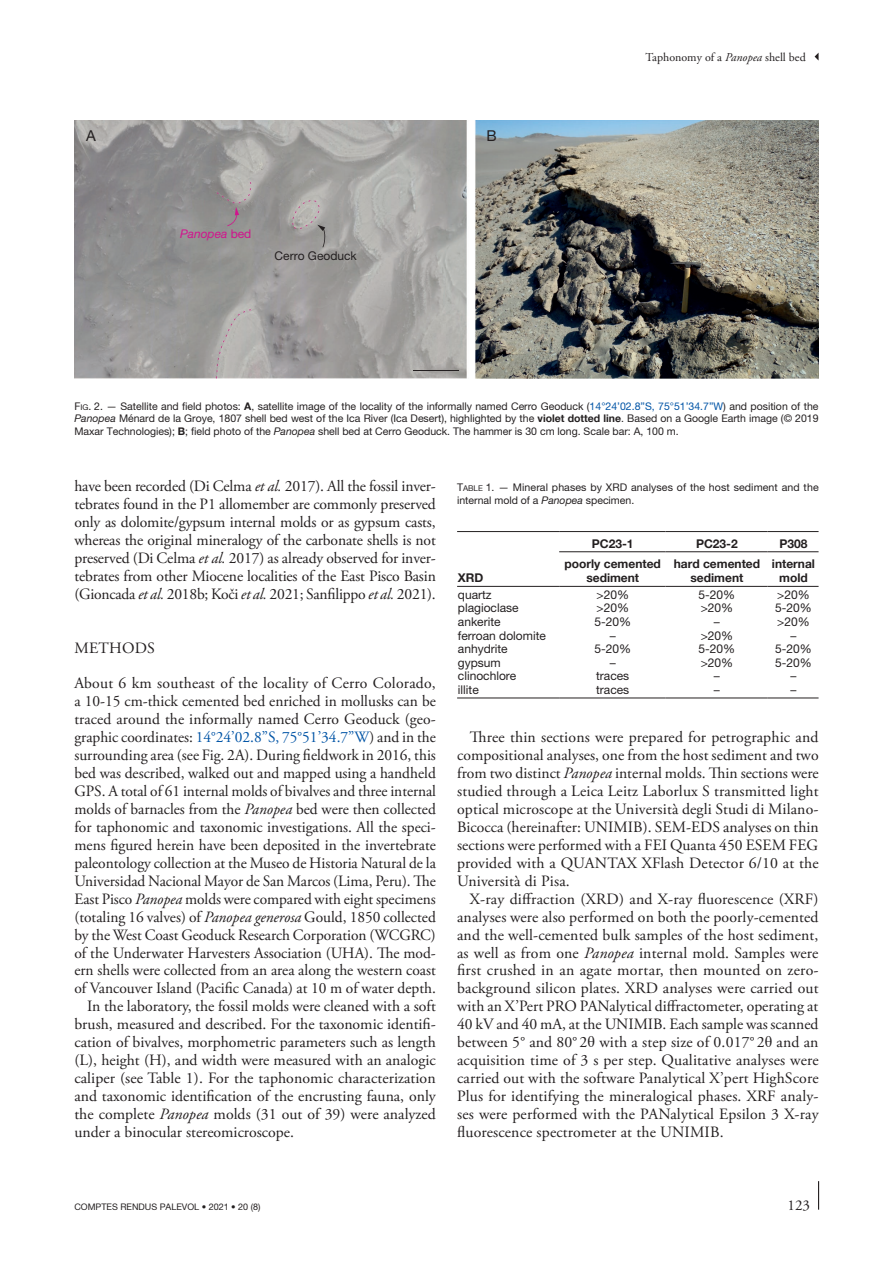
<style>
.page{position:relative;width:893px;height:1263px;background:#fff}
.page>*{position:absolute;margin:0;border:0;box-sizing:border-box;transform-origin:0 0}
.Texte_courant_Suite{font:15.75px/18px "Adobe Garamond Pro";color:#231f20;text-align:justify}
.Texte_courant_1er_pa{font:15.75px/18px "Adobe Garamond Pro";color:#231f20;text-align:justify}
.Titre_1{font:15.75px "Adobe Garamond Pro";letter-spacing:.015em;color:#231f20}
.t1{font:15px "Adobe Garamond Pro";color:#231f20}
.t2{font:15px "Helvetica Neue";color:#231f20}
.Tableaux_Normal{font:12px "Helvetica Neue";color:#231f20}
.Tableaux_Normal-2{font:700 12px/14.4px "Helvetica Neue";color:#231f20;text-align:center}
.t3{font:12px "Adobe Garamond Pro";color:#231f20}
.t4{font:italic 12px "Helvetica Neue";color:#d1148d}
.t5{font:10.5px/12.8px "Helvetica Neue";color:#231f20;text-align:justify}
.t6{font:9px "Helvetica Neue";color:#231f20}
.s1{font-style:normal}
.s2{font-style:italic}
.s3{font-style:inherit}
.s4{font-size:7.8px}
.s5{font-weight:700}
.s6{color:#0154a6}
.s7{font-family:"Times New Roman"}
</style>
<div class="page">
<svg style="left:818px;top:1181px;width:1px;height:29px"></svg>
<svg style="left:815px;top:53px;width:4px;height:8px"></svg>
<hr style="left:559px;top:531px;width:106px;height:1px;background:#231f20">
<hr style="left:665px;top:531px;width:102px;height:1px;background:#231f20">
<hr style="left:767px;top:531px;width:52px;height:1px;background:#231f20">
<hr style="left:559px;top:586px;width:106px;height:1px;background:#231f20">
<hr style="left:665px;top:586px;width:102px;height:1px;background:#231f20">
<hr style="left:767px;top:586px;width:52px;height:1px;background:#231f20">
<hr style="left:457px;top:531px;width:102px;height:1px;background:#231f20">
<hr style="left:457px;top:586px;width:102px;height:1px;background:#231f20">
<hr style="left:559px;top:551px;width:106px;height:1px;background:#231f20">
<hr style="left:665px;top:551px;width:102px;height:1px;background:#231f20">
<hr style="left:767px;top:551px;width:52px;height:1px;background:#231f20">
<hr style="left:457px;top:698px;width:102px;height:1px;background:#231f20">
<hr style="left:559px;top:698px;width:106px;height:1px;background:#231f20">
<hr style="left:665px;top:698px;width:102px;height:1px;background:#231f20">
<hr style="left:767px;top:698px;width:52px;height:1px;background:#231f20">
<img style="left:74px;top:121px;width:745px;height:257px">
<hr style="left:413px;top:370px;width:46px;height:1px;background:#231f20">
<svg style="left:317px;top:225px;width:8px;height:22px"></svg>
<svg style="left:227px;top:207px;width:12px;height:19px"></svg>
<p class="t2" style="left:86px;top:127px;width:11px">A</p>
<p class="t2" style="left:487px;top:127px;width:12px">B</p>
<p class="t4" style="left:180px;top:226px;width:73px">Panopea <span class="s1">bed</span></p>
<p class="Tableaux_Normal" style="left:275px;top:248px;width:84px">Cerro Geoduck</p>
<p class="t3" style="left:646px;top:50px;width:162px">Taphonomy of a <span class="s2">Panopea</span> shell bed</p>
<p class="t5" style="left:74px;top:399px;width:746px"><span class="s3">F</span><span class="s4">ig</span><span class="s3">. 2</span>. — Satellite and field photos: <span class="s5">A</span>, satellite image of the locality of the informally named Cerro Geoduck (<span class="s6">14°24’02.8”S, 75°51’34.7”W</span>) and position of the <span class="s2">Panopea</span> Ménard de la Groye, 1807 shell bed west of the Ica River (Ica Desert), highlighted by the <span class="s5">violet dotted line</span>. Based on a Google Earth image (© 2019<br>Maxar Technologies); <span class="s5">B</span>; field photo of the <span class="s2">Panopea</span> shell bed at Cerro Geoduck. The hammer is 30 cm long. Scale bar: A, 100 m.</p>
<p class="Texte_courant_Suite" style="left:74px;top:478px;width:363px">have been recorded (Di Celma <span class="s2">et al.</span> 2017). All the fossil inver&shy;tebrates found in the P1 allomember are commonly preserved only as dolomite/gypsum internal molds or as gypsum casts, whereas the original mineralogy of the carbonate shells is not preserved (Di Celma <span class="s2">et al.</span> 2017) as already observed for inver&shy;tebrates from other Miocene localities of the East Pisco Basin (Gioncada <span class="s2">et al.</span> 2018b; Koči <span class="s2">et al.</span> 2021; Sanfilippo <span class="s2">et al.</span> 2021).</p>
<p class="Titre_1" style="left:75px;top:638px;width:82px">METHODS</p>
<p class="Texte_courant_1er_pa" style="left:74px;top:675px;width:363px">About 6 km southeast of the locality of Cerro Colorado, a 10-15 cm-thick cemented bed enriched in mollusks can be traced around the informally named Cerro Geoduck (geo&shy;graphic coordinates: <span class="s6">14°24’02.8”S, 75°51’34.7”W</span>) and in the surrounding area (see Fig. 2A). During fieldwork in 2016, this bed was described, walked out and mapped using a handheld GPS. A total of 61 internal molds of bivalves and three internal molds of barnacles from the <span class="s2">Panopea</span> bed were then collected for taphonomic and taxonomic investigations. All the speci&shy;mens figured herein have been deposited in the invertebrate paleontology collection at the Museo de Historia Natural de la Universidad Nacional Mayor de San Marcos (Lima, Peru). The East Pisco <span class="s2">Panopea</span> molds were compared with eight specimens (totaling 16 valves) of <span class="s2">Panopea generosa</span> Gould, 1850 collected by the West Coast Geoduck Research Corporation (WCGRC) of the Underwater Harvesters Association (UHA). The mod&shy;ern shells were collected from an area along the western coast of Vancouver Island (Pacific Canada) at 10 m of water depth.</p>
<p class="Texte_courant_Suite" style="left:74px;top:998px;width:363px;text-indent:13px">In the laboratory, the fossil molds were cleaned with a soft brush, measured and described. For the taxonomic identifi&shy;cation of bivalves, morphometric parameters such as length (L), height (H), and width were measured with an analogic caliper (see Table 1). For the taphonomic characterization and taxonomic identification of the encrusting fauna, only the complete <span class="s2">Panopea</span> molds (31 out of 39) were analyzed under a binocular stereomicroscope.</p>
<p class="t5" style="left:457px;top:481px;width:363px"><span class="s3">T</span><span class="s4">able</span> <span class="s3">1</span>. — Mineral phases by XRD analyses of the host sediment and the internal mold of a <span class="s2">Panopea</span> specimen.</p>
<p class="Tableaux_Normal-2" style="left:458px;top:570px;width:27px">XRD</p>
<p class="Tableaux_Normal-2" style="left:592px;top:536px;width:43px">PC23-1</p>
<p class="Tableaux_Normal-2" style="left:696px;top:536px;width:43px">PC23-2</p>
<p class="Tableaux_Normal-2" style="left:779px;top:536px;width:30px">P308</p>
<p class="Tableaux_Normal-2" style="left:564px;top:556px;width:98px">poorly cemented sediment</p>
<p class="Tableaux_Normal-2" style="left:674px;top:556px;width:88px">hard cemented sediment</p>
<p class="Tableaux_Normal-2" style="left:772px;top:556px;width:45px">internal mold</p>
<p class="Tableaux_Normal" style="left:458px;top:587px;width:35px">quartz</p>
<p class="Tableaux_Normal" style="left:596px;top:587px;width:34px">&gt;20%</p>
<p class="Tableaux_Normal" style="left:699px;top:587px;width:38px">5-20%</p>
<p class="Tableaux_Normal" style="left:777px;top:587px;width:34px">&gt;20%</p>
<p class="Tableaux_Normal" style="left:458px;top:601px;width:62px">plagioclase</p>
<p class="Tableaux_Normal" style="left:596px;top:601px;width:34px">&gt;20%</p>
<p class="Tableaux_Normal" style="left:701px;top:601px;width:34px">&gt;20%</p>
<p class="Tableaux_Normal" style="left:775px;top:601px;width:38px">5-20%</p>
<p class="Tableaux_Normal" style="left:458px;top:614px;width:44px">ankerite</p>
<p class="Tableaux_Normal" style="left:594px;top:614px;width:38px">5-20%</p>
<p class="Tableaux_Normal" style="left:714px;top:614px;width:7px">–</p>
<p class="Tableaux_Normal" style="left:777px;top:614px;width:34px">&gt;20%</p>
<p class="Tableaux_Normal" style="left:458px;top:628px;width:90px">ferroan dolomite</p>
<p class="Tableaux_Normal" style="left:610px;top:628px;width:7px">–</p>
<p class="Tableaux_Normal" style="left:701px;top:628px;width:34px">&gt;20%</p>
<p class="Tableaux_Normal" style="left:790px;top:628px;width:7px">–</p>
<p class="Tableaux_Normal" style="left:458px;top:642px;width:51px">anhydrite</p>
<p class="Tableaux_Normal" style="left:594px;top:642px;width:38px">5-20%</p>
<p class="Tableaux_Normal" style="left:699px;top:642px;width:38px">5-20%</p>
<p class="Tableaux_Normal" style="left:775px;top:642px;width:38px">5-20%</p>
<p class="Tableaux_Normal" style="left:458px;top:655px;width:44px">gypsum</p>
<p class="Tableaux_Normal" style="left:610px;top:655px;width:7px">–</p>
<p class="Tableaux_Normal" style="left:701px;top:655px;width:34px">&gt;20%</p>
<p class="Tableaux_Normal" style="left:775px;top:655px;width:38px">5-20%</p>
<p class="Tableaux_Normal" style="left:458px;top:669px;width:60px">clinochlore</p>
<p class="Tableaux_Normal" style="left:596px;top:669px;width:35px">traces</p>
<p class="Tableaux_Normal" style="left:714px;top:669px;width:7px">–</p>
<p class="Tableaux_Normal" style="left:790px;top:669px;width:7px">–</p>
<p class="Tableaux_Normal" style="left:458px;top:682px;width:22px">illite</p>
<p class="Tableaux_Normal" style="left:596px;top:682px;width:35px">traces</p>
<p class="Tableaux_Normal" style="left:714px;top:682px;width:7px">–</p>
<p class="Tableaux_Normal" style="left:790px;top:682px;width:7px">–</p>
<p class="Texte_courant_Suite" style="left:457px;top:729px;width:363px;text-indent:13px">Three thin sections were prepared for petrographic and compositional analyses, one from the host sediment and two from two distinct <span class="s2">Panopea</span> internal molds. Thin sections were studied through a Leica Leitz Laborlux S transmitted light optical microscope at the Università degli Studi di Milano-Bicocca (hereinafter: UNIMIB). SEM-EDS analyses on thin sections were performed with a FEI Quanta 450 ESEM FEG provided with a QUANTAX XFlash Detector 6/10 at the Università di Pisa.</p>
<p class="Texte_courant_Suite" style="left:457px;top:890px;width:363px;text-indent:13px">X-ray diffraction (XRD) and X-ray fluorescence (XRF) analyses were also performed on both the poorly-cemented and the well-cemented bulk samples of the host sediment, as well as from one <span class="s2">Panopea</span> internal mold. Samples were first crushed in an agate mortar, then mounted on zero&shy;background silicon plates. XRD analyses were carried out with an X’Pert PRO PANalytical diffractometer, operating at 40 kV and 40 mA, at the UNIMIB. Each sample was scanned between 5° and 80° 2<span class="s7">θ</span> with a step size of 0.017° 2<span class="s7">θ</span> and an acquisition time of 3 s per step. Qualitative analyses were carried out with the software Panalytical X’pert HighScore Plus for identifying the mineralogical phases. XRF analy&shy;ses were performed with the PANalytical Epsilon 3 X-ray fluorescence spectrometer at the UNIMIB.</p>
<p class="t6" style="left:74px;top:1201px;width:188px">COMPTES RENDUS PALEVOL • 2021 • 20 (8)</p>
<p class="t1" style="left:788px;top:1196px;width:24px">123</p>
</div>
